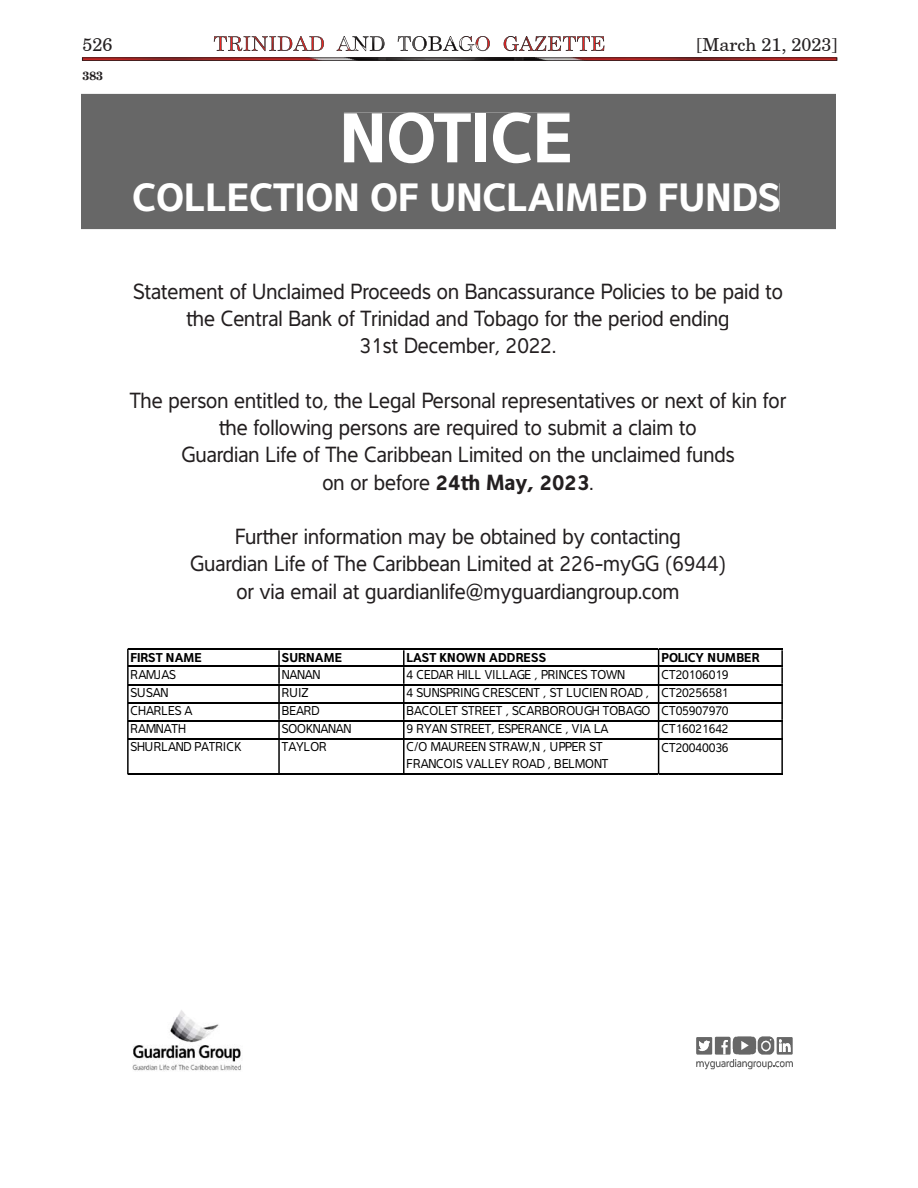
<style>
.page{position:relative;width:918px;height:1188px;background:#fff}
.page>*{position:absolute;margin:0;border:0;box-sizing:border-box;transform-origin:0 0}
.t1{font:700 72.6px "Interval Pro";color:#fff;scale:.91 1}
.t2{font:700 40.8px "Interval Pro";color:#fff;scale:.91 1}
.t3{font:22.65px/27.3px "Interval Pro";color:#231f20;text-align:center;scale:.91 1}
.t4{font:18px "New Century Schoolbook";color:#231f20}
.t5{font:13.35px/18.1px "Interval Pro";letter-spacing:-.015em;color:#000;scale:.91 1}
.t6{font:13.35px "Interval Pro";letter-spacing:.005em;color:#000;scale:.91 1}
.t7{font:13.35px "Interval Pro";letter-spacing:.01em;color:#000;scale:.91 1}
.t8{font:700 13.35px "Interval Pro";letter-spacing:.005em;color:#000;scale:.91 1}
.t9{font:700 13.35px "Interval Pro";letter-spacing:.025em;color:#000;scale:.91 1}
.t10{font:13.35px "Interval Pro";letter-spacing:.015em;color:#000;scale:.91 1}
.t11{font:700 12px "New Century Schlbk";color:#231f20}
.s1{font-weight:700}
</style>
<div class="page">
<div style="left:82px;top:58px;width:755px;height:2px;border:1px solid #231f20"></div>
<svg style="left:214px;top:36px;width:390px;height:15px"></svg>
<div style="left:81px;top:94px;width:755px;height:135px;background:#676767"></div>
<img style="left:132px;top:1010px;width:109px;height:61px">
<hr style="left:127px;top:740px;width:2px;height:33px;background:#000">
<svg style="left:127px;top:649px;width:2px;height:91px"></svg>
<hr style="left:278px;top:740px;width:2px;height:33px;background:#000">
<svg style="left:278px;top:650px;width:2px;height:88px"></svg>
<hr style="left:403px;top:740px;width:2px;height:33px;background:#000">
<svg style="left:403px;top:650px;width:2px;height:88px"></svg>
<hr style="left:128px;top:649px;width:530px;height:1px;background:#000">
<hr style="left:128px;top:666px;width:530px;height:1px;background:#000">
<hr style="left:128px;top:684px;width:530px;height:1px;background:#000">
<hr style="left:128px;top:702px;width:530px;height:1px;background:#000">
<hr style="left:128px;top:720px;width:530px;height:1px;background:#000">
<hr style="left:128px;top:738px;width:530px;height:2px;background:#000">
<hr style="left:128px;top:773px;width:530px;height:1px;background:#000">
<hr style="left:658px;top:740px;width:1px;height:33px;background:#000">
<svg style="left:658px;top:649px;width:1px;height:91px"></svg>
<hr style="left:781px;top:740px;width:2px;height:33px;background:#000">
<svg style="left:781px;top:650px;width:2px;height:88px"></svg>
<hr style="left:659px;top:649px;width:124px;height:1px;background:#000">
<hr style="left:659px;top:666px;width:124px;height:1px;background:#000">
<hr style="left:659px;top:684px;width:124px;height:1px;background:#000">
<hr style="left:659px;top:702px;width:124px;height:1px;background:#000">
<hr style="left:659px;top:720px;width:124px;height:1px;background:#000">
<hr style="left:659px;top:738px;width:124px;height:2px;background:#000">
<hr style="left:659px;top:773px;width:124px;height:1px;background:#000">
<div style="left:134px;top:183px;width:645px;height:29px;background:#676767"></div>
<div style="left:434px;top:113px;width:136px;height:50px;background:#676767"></div>
<div style="left:344px;top:113px;width:90px;height:50px;background:#676767"></div>
<svg style="left:696px;top:1036px;width:97px;height:34px"></svg>
<p class="t4" style="left:82px;top:38px;width:32px">526</p>
<p class="t4" style="left:696px;top:38px;width:143px">[March 21, 2023]</p>
<p class="t11" style="left:82px;top:68px;width:22px">383</p>
<h1 class="t1" style="left:340px;top:113px;width:258px">NOTICE</h1>
<h2 class="t2" style="left:132px;top:184px;width:714px">COLLECTION OF UNCLAIMED FUNDS</h2>
<p class="t3" style="left:133px;top:280px;width:716px">Statement of Unclaimed Proceeds on Bancassurance Policies to be paid to</p>
<p class="t3" style="left:360px;top:334px;width:218px">31st December, 2022.</p>
<p class="t3" style="left:130px;top:389px;width:723px">The person entitled to, the Legal Personal representatives or next of kin for the following persons are required to submit a claim to<br>Guardian Life of The Caribbean Limited on the unclaimed funds<br>on or before <span class="s1">24th May, 2023</span>.</p>
<p class="t3" style="left:190px;top:525px;width:590px">Further information may be obtained by contacting<br>Guardian Life of The Caribbean Limited at 226-myGG (6944) or via email at guardianlife@myguardiangroup.com</p>
<p class="t3" style="left:187px;top:307px;width:598px">the Central Bank of Trinidad and Tobago for the period ending</p>
<p class="t8" style="left:131px;top:653px;width:80px">FIRST NAME</p>
<p class="t8" style="left:282px;top:653px;width:68px">SURNAME</p>
<p class="t9" style="left:406px;top:653px;width:155px">LAST KNOWN ADDRESS</p>
<p class="t5" style="left:131px;top:667px;width:51px">RAMJAS</p>
<p class="t5" style="left:282px;top:667px;width:44px">NANAN</p>
<p class="t7" style="left:406px;top:670px;width:242px">4 CEDAR HILL VILLAGE , PRINCES TOWN</p>
<p class="t5" style="left:131px;top:685px;width:43px">SUSAN</p>
<p class="t5" style="left:282px;top:685px;width:31px">RUIZ</p>
<p class="t5" style="left:406px;top:685px;width:268px">4 SUNSPRING CRESCENT , ST LUCIEN ROAD ,</p>
<p class="t6" style="left:131px;top:706px;width:70px">CHARLES A</p>
<p class="t5" style="left:282px;top:703px;width:43px">BEARD</p>
<p class="t6" style="left:406px;top:706px;width:269px">BACOLET STREET , SCARBOROUGH TOBAGO</p>
<p class="t5" style="left:131px;top:721px;width:62px">RAMNATH</p>
<p class="t5" style="left:282px;top:721px;width:78px">SOOKNANAN</p>
<p class="t5" style="left:406px;top:721px;width:224px">9 RYAN STREET, ESPERANCE , VIA LA</p>
<p class="t10" style="left:131px;top:743px;width:123px">SHURLAND PATRICK</p>
<p class="t5" style="left:282px;top:739px;width:51px">TAYLOR</p>
<p class="t5" style="left:406px;top:740px;width:223px;line-height:17px">C/O MAUREEN STRAW,N , UPPER ST<br>FRANCOIS VALLEY ROAD , BELMONT</p>
<p class="t8" style="left:661px;top:653px;width:110px">POLICY NUMBER</p>
<p class="t5" style="left:661px;top:667px;width:76px;text-align:justify">CT20106019<br>CT20256581<br>CT05907970<br>CT16021642<br>CT20040036</p>
</div>
